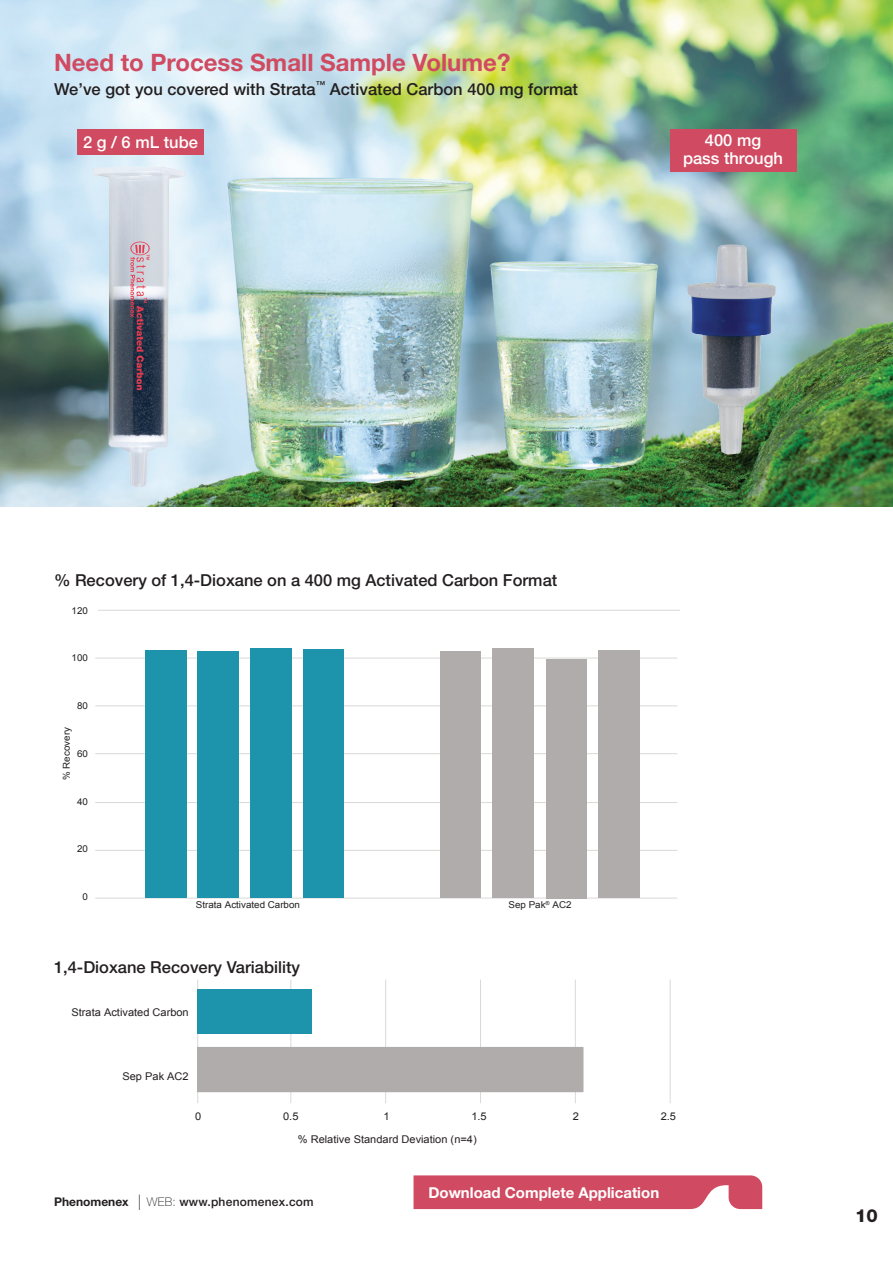
<style>
.page{position:relative;width:893px;height:1263px;background:#fff}
.page>*{position:absolute;margin:0;border:0;box-sizing:border-box;transform-origin:0 0}
.Pure__Header_white{font:700 24px "Helvetica Neue LT Pro";color:#d04a61}
.t1{font:800 18px "Helvetica Neue LT Pro";color:#231f20}
.Pure__Header_white-2{font:500 16.5px "Helvetica Neue LT Pro";color:#231f20}
.Pure__Header_white-3{font:500 16.5px/18px "Helvetica Neue LT Pro";color:#fff;text-align:center}
.Phone_no__and_email{font:700 15px "Helvetica Neue LT Pro";color:#fff}
.t2{font:500 12px "Helvetica Neue LT Pro";letter-spacing:.02em;color:#231f20}
.t3{font:10.65px "Arial";color:#231f20;scale:1.04 1}
.t4{font:9.45px "Arial";color:#231f20;scale:1.04 1}
.s1{font-weight:700}
.s2{font-weight:400;font-stretch:condensed;font-size:21.6px}
.s3{font-weight:100}
</style>
<div class="page">
<hr style="left:95px;top:898px;width:582px;height:1px;background:#d9d9d8">
<hr style="left:95px;top:850px;width:582px;height:1px;background:#d9d9d8">
<hr style="left:95px;top:802px;width:582px;height:1px;background:#d9d9d8">
<hr style="left:95px;top:753px;width:582px;height:1px;background:#d9d9d8">
<hr style="left:95px;top:706px;width:582px;height:1px;background:#d9d9d8">
<hr style="left:95px;top:658px;width:582px;height:1px;background:#d9d9d8">
<hr style="left:98px;top:610px;width:582px;height:1px;background:#d9d9d8">
<div style="left:145px;top:650px;width:42px;height:248px;background:#1e94ac"></div>
<div style="left:197px;top:651px;width:42px;height:247px;background:#1e94ac"></div>
<div style="left:250px;top:648px;width:42px;height:250px;background:#1e94ac"></div>
<div style="left:304px;top:649px;width:40px;height:249px;background:#1e94ac"></div>
<div style="left:440px;top:651px;width:41px;height:247px;background:#afacab"></div>
<div style="left:492px;top:648px;width:42px;height:250px;background:#afacab"></div>
<div style="left:546px;top:659px;width:40px;height:239px;background:#afacab"></div>
<div style="left:598px;top:650px;width:42px;height:248px;background:#afacab"></div>
<hr style="left:197px;top:979px;width:1px;height:124px;background:#d9d9d8">
<hr style="left:291px;top:980px;width:1px;height:123px;background:#d9d9d8">
<hr style="left:385px;top:980px;width:1px;height:123px;background:#d9d9d8">
<hr style="left:480px;top:980px;width:1px;height:123px;background:#d9d9d8">
<hr style="left:575px;top:980px;width:1px;height:123px;background:#d9d9d8">
<hr style="left:670px;top:980px;width:1px;height:123px;background:#d9d9d8">
<div style="left:197px;top:1047px;width:386px;height:45px;background:#afacab"></div>
<div style="left:197px;top:990px;width:115px;height:44px;background:#1e94ac"></div>
<svg style="left:414px;top:1175px;width:348px;height:34px;background:#d2546a"></svg>
<img style="left:0;top:0;width:893px;height:507px">
<img style="left:69px;top:118px;width:141px;height:389px">
<img style="left:661px;top:225px;width:133px;height:249px">
<div style="left:77px;top:130px;width:126px;height:25px;background:#d04a61"></div>
<div style="left:670px;top:130px;width:126px;height:42px;background:#d04a61"></div>
<p class="Pure__Header_white" style="left:54px;top:47px;width:458px">Need to Process Small Sample Volume?</p>
<p class="Pure__Header_white-2" style="left:54px;top:79px;width:525px">We’ve got you covered with Strata<sup>™</sup> Activated Carbon 400 mg format</p>
<p class="Pure__Header_white-3" style="left:83px;top:133px;width:116px">2 g / 6 mL tube</p>
<p class="Pure__Header_white-3" style="left:683px;top:131px;width:101px">400 mg<br>pass through</p>
<p class="Pure__Header_white-2" style="left:54px;top:570px;width:505px">% Recovery of 1,4-Dioxane on a 400 mg Activated Carbon Format</p>
<p class="t4" style="left:72px;top:604px;width:17px">120</p>
<p class="t4" style="left:72px;top:652px;width:17px">100</p>
<p class="t4" style="left:77px;top:699px;width:12px">80</p>
<p class="t4" style="left:60px;top:780px;width:52px;rotate:-90deg">% Recovery</p>
<p class="t4" style="left:77px;top:747px;width:12px">60</p>
<p class="t4" style="left:77px;top:795px;width:12px">40</p>
<p class="t4" style="left:77px;top:843px;width:12px">20</p>
<p class="t4" style="left:83px;top:891px;width:7px">0</p>
<p class="t4" style="left:196px;top:899px;width:102px">Strata Activated Carbon</p>
<p class="Pure__Header_white-2" style="left:54px;top:957px;width:248px">1,4-Dioxane Recovery Variability</p>
<p class="t3" style="left:72px;top:1006px;width:114px">Strata Activated Carbon</p>
<p class="t3" style="left:122px;top:1069px;width:65px">Sep Pak AC2</p>
<p class="t4" style="left:509px;top:899px;width:62px">Sep Pak<sup>®</sup> AC2</p>
<p class="t3" style="left:195px;top:1109px;width:7px">0</p>
<p class="t3" style="left:283px;top:1109px;width:16px">0.5</p>
<p class="t3" style="left:384px;top:1109px;width:7px">1</p>
<p class="t3" style="left:471px;top:1109px;width:16px">1.5</p>
<p class="t3" style="left:573px;top:1109px;width:7px">2</p>
<p class="t3" style="left:661px;top:1109px;width:16px">2.5</p>
<p class="t3" style="left:298px;top:1132px;width:174px">% Relative Standard Deviation (n=4)</p>
<p class="t2" style="left:54px;top:1194px;width:261px"><span class="s1">Phenomenex</span> <span class="s2">l</span> <span class="s3">WEB:</span> www.phenomenex.com</p>
<p class="Phone_no__and_email" style="left:428px;top:1183px;width:232px">Download Complete Application</p>
<p class="t1" style="left:855px;top:1204px;width:24px">10</p>
</div>
